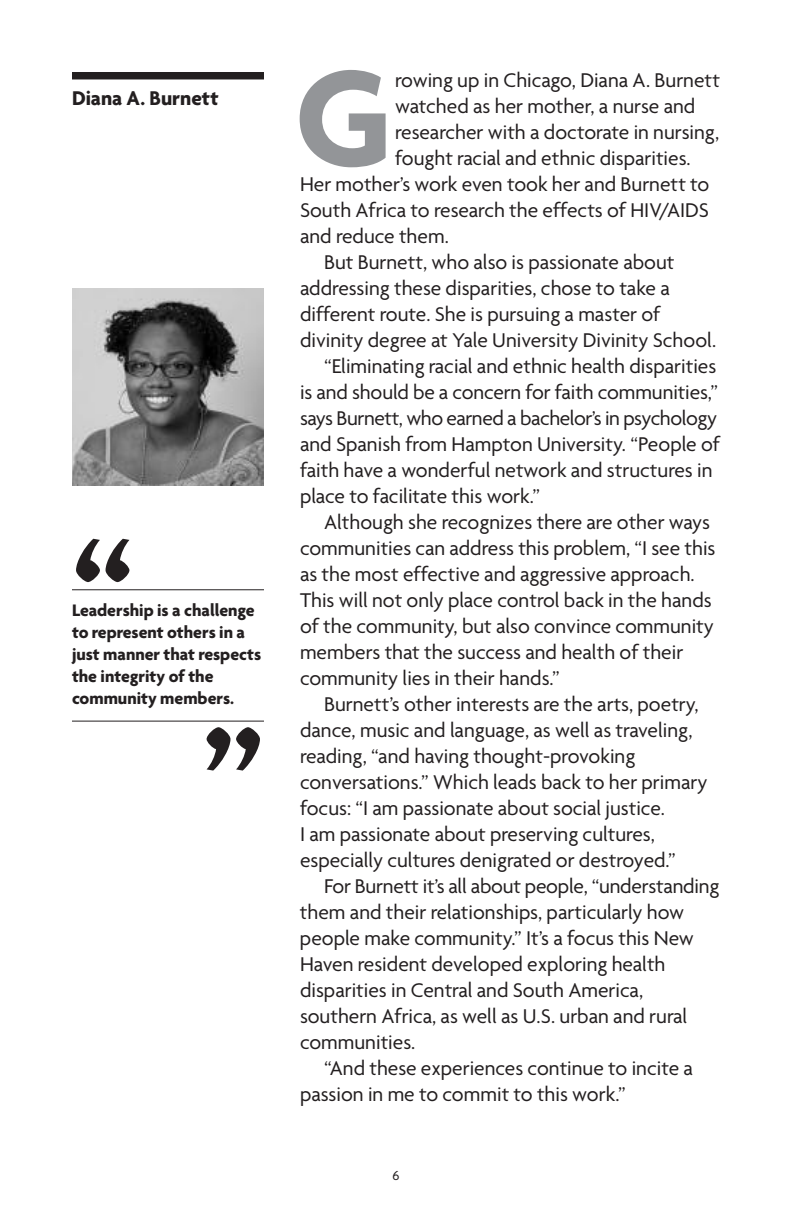
<style>
.page{position:relative;width:792px;height:1224px;background:#fff}
.page>*{position:absolute;margin:0;border:0;box-sizing:border-box;transform-origin:0 0}
.t1{font:700 145.6px "Agenda";color:#939598}
.t2{font:700 144px "Agenda";color:#231f20}
.t3{font:21.6px "Agenda";color:#231f20}
.t4{font:21.6px "Agenda";letter-spacing:-.02em;color:#231f20}
.t5{font:700 21.6px "Agenda";color:#231f20}
.t6{font:700 18px/22px "Agenda";color:#231f20}
.t7{font:14px "Agenda";color:#231f20}
</style>
<div class="page">
<img style="left:72px;top:288px;width:192px;height:198px">
<div style="left:72px;top:72px;width:192px;height:7px;background:#231f20"></div>
<hr style="left:72px;top:721px;width:192px;height:1px;background:#231f20">
<hr style="left:72px;top:589px;width:192px;height:1px;background:#231f20">
<p class="t5" style="left:72px;top:85px;width:148px">Diana A. Burnett</p>
<h2 class="t2" style="left:72px;top:499px;width:63px">“</h2>
<p class="t6" style="left:72px;top:599px;width:191px">Leadership is a challenge to represent others in a just manner that respects the integrity of the community members.</p>
<h2 class="t2" style="left:203px;top:687px;width:63px">”</h2>
<h1 class="t1" style="left:295px;top:30px;width:98px">G</h1>
<p class="t3" style="left:395px;top:67px;width:326px">rowing up in Chicago, Diana A. Burnett</p>
<p class="t3" style="left:395px;top:93px;width:302px">watched as her mother, a nurse and</p>
<p class="t3" style="left:395px;top:119px;width:326px">researcher with a doctorate in nursing,</p>
<p class="t3" style="left:395px;top:145px;width:297px">fought racial and ethnic disparities.</p>
<p class="t3" style="left:300px;top:171px;width:411px">Her mother’s work even took her and Burnett to</p>
<p class="t3" style="left:300px;top:197px;width:410px">South Africa to research the effects of HIV/AIDS</p>
<p class="t3" style="left:300px;top:223px;width:150px">and reduce them.</p>
<p class="t3" style="left:324px;top:249px;width:352px">But Burnett, who also is passionate about</p>
<p class="t3" style="left:300px;top:275px;width:371px">addressing these disparities, chose to take a</p>
<p class="t3" style="left:300px;top:301px;width:362px">different route. She is pursuing a master of</p>
<p class="t3" style="left:300px;top:327px;width:418px">divinity degree at Yale University Divinity School.</p>
<p class="t3" style="left:324px;top:353px;width:394px">“Eliminating racial and ethnic health disparities</p>
<p class="t3" style="left:300px;top:379px;width:420px">is and should be a concern for faith communities,”</p>
<p class="t4" style="left:300px;top:405px;width:419px">says Burnett, who earned a bachelor’s in psychology</p>
<p class="t3" style="left:300px;top:431px;width:422px">and Spanish from Hampton University. “People of</p>
<p class="t3" style="left:300px;top:457px;width:414px">faith have a wonderful network and structures in</p>
<p class="t3" style="left:300px;top:483px;width:242px">place to facilitate this work.”</p>
<p class="t3" style="left:324px;top:509px;width:387px">Although she recognizes there are other ways</p>
<p class="t3" style="left:300px;top:535px;width:417px">communities can address this problem, “I see this</p>
<p class="t3" style="left:300px;top:561px;width:396px">as the most effective and aggressive approach.</p>
<p class="t3" style="left:300px;top:587px;width:413px">This will not only place control back in the hands</p>
<p class="t3" style="left:300px;top:613px;width:416px">of the community, but also convince community</p>
<p class="t3" style="left:300px;top:639px;width:385px">members that the success and health of their</p>
<p class="t3" style="left:300px;top:665px;width:261px">community lies in their hands.”</p>
<p class="t3" style="left:324px;top:691px;width:376px">Burnett’s other interests are the arts, poetry,</p>
<p class="t3" style="left:300px;top:717px;width:394px">dance, music and language, as well as traveling,</p>
<p class="t3" style="left:300px;top:743px;width:337px">reading, “and having thought-provoking</p>
<p class="t3" style="left:300px;top:769px;width:409px">conversations.” Which leads back to her primary</p>
<p class="t3" style="left:300px;top:795px;width:367px">focus: “I am passionate about social justice.</p>
<p class="t3" style="left:300px;top:821px;width:356px">I am passionate about preserving cultures,</p>
<p class="t3" style="left:300px;top:847px;width:377px">especially cultures denigrated or destroyed.”</p>
<p class="t3" style="left:324px;top:873px;width:397px">For Burnett it’s all about people, “understanding</p>
<p class="t3" style="left:300px;top:899px;width:386px">them and their relationships, particularly how</p>
<p class="t3" style="left:300px;top:925px;width:395px">people make community.” It’s a focus this New</p>
<p class="t3" style="left:300px;top:951px;width:367px">Haven resident developed exploring health</p>
<p class="t3" style="left:300px;top:977px;width:345px">disparities in Central and South America,</p>
<p class="t3" style="left:300px;top:1003px;width:389px">southern Africa, as well as U.S. urban and rural</p>
<p class="t3" style="left:300px;top:1029px;width:117px">communities.</p>
<p class="t3" style="left:324px;top:1055px;width:371px">“And these experiences continue to incite a</p>
<p class="t3" style="left:300px;top:1081px;width:327px">passion in me to commit to this work.”</p>
<p class="t7" style="left:393px;top:1167px;width:8px">6</p>
</div>
